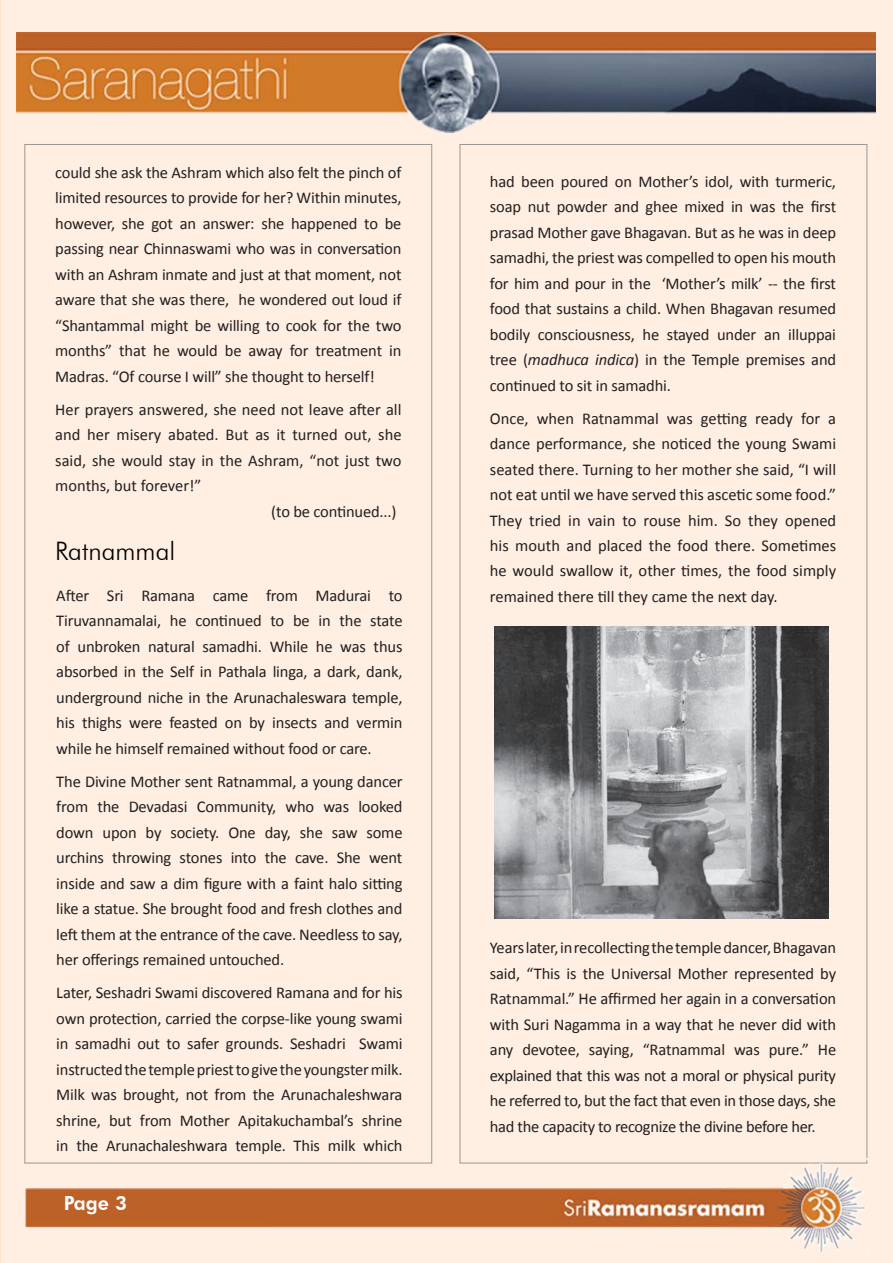
<style>
.page{position:relative;width:893px;height:1263px;background:#feefe2}
.page>*{position:absolute;margin:0;border:0;box-sizing:border-box;transform-origin:0 0}
.Body_text_first{font:300 25.5px "Futura BT";color:#000}
.Body_text_first-2{font:800 19.5px "Futura BT";color:#fff}
.Body_text_first-3{font:16.5px/25.5px "Calibri";letter-spacing:-.01em;color:#231f20;text-align:justify}
.s1{font-style:italic}
</style>
<div class="page">
<img style="left:495px;top:626px;width:333px;height:292px">
<img style="left:26px;top:1159px;width:842px;height:97px">
<img style="left:16px;top:33px;width:860px;height:99px">
<p class="Body_text_first-3" style="left:55px;top:159px;width:348px">could she ask the Ashram which also felt the pinch of limited resources to provide for her? Within minutes, however, she got an answer: she happened to be passing near Chinnaswami who was in conversation with an Ashram inmate and just at that moment, not aware that she was there, he wondered out loud if “Shantammal might be willing to cook for the two months” that he would be away for treatment in Madras. “Of course I will” she thought to herself!</p>
<p class="Body_text_first-3" style="left:55px;top:396px;width:348px">Her prayers answered, she need not leave after all and her misery abated. But as it turned out, she said, she would stay in the Ashram, “not just two months, but forever!”</p>
<p class="Body_text_first-3" style="left:271px;top:498px;width:127px">(to be continued...)</p>
<p class="Body_text_first" style="left:55px;top:535px;width:122px">Ratnammal</p>
<p class="Body_text_first-3" style="left:56px;top:582px;width:348px">After Sri Ramana came from Madurai to Tiruvannamalai, he continued to be in the state of unbroken natural samadhi. While he was thus absorbed in the Self in Pathala linga, a dark, dank, underground niche in the Arunachaleswara temple, his thighs were feasted on by insects and vermin while he himself remained without food or care.</p>
<p class="Body_text_first-3" style="left:56px;top:768px;width:348px">The Divine Mother sent Ratnammal, a young dancer from the Devadasi Community, who was looked down upon by society. One day, she saw some urchins throwing stones into the cave. She went inside and saw a dim figure with a faint halo sitting like a statue. She brought food and fresh clothes and left them at the entrance of the cave. Needless to say, her offerings remained untouched.</p>
<p class="Body_text_first-3" style="left:56px;top:980px;width:348px">Later, Seshadri Swami discovered Ramana and for his own protection, carried the corpse-like young swami in samadhi out to safer grounds. Seshadri Swami instructed the temple priest to give the youngster milk.<br>Milk was brought, not from the Arunachaleshwara shrine, but from Mother Apitakuchambal’s shrine in the Arunachaleshwara temple. This milk which</p>
<p class="Body_text_first-2" style="left:64px;top:1191px;width:65px">Page 3</p>
<p class="Body_text_first-3" style="left:490px;top:168px;width:348px">had been poured on Mother’s idol, with turmeric, soap nut powder and ghee mixed in was the first prasad Mother gave Bhagavan. But as he was in deep samadhi, the priest was compelled to open his mouth for him and pour in the ‘Mother’s milk’ -- the first food that sustains a child. When Bhagavan resumed bodily consciousness, he stayed under an illuppai tree (<span class="s1">madhuca indica</span>) in the Temple premises and continued to sit in samadhi.</p>
<p class="Body_text_first-3" style="left:490px;top:405px;width:348px">Once, when Ratnammal was getting ready for a dance performance, she noticed the young Swami seated there. Turning to her mother she said, “I will not eat until we have served this ascetic some food.” They tried in vain to rouse him. So they opened his mouth and placed the food there. Sometimes he would swallow it, other times, the food simply remained there till they came the next day.</p>
<p class="Body_text_first-3" style="left:490px;top:935px;width:348px">Years later, in recollecting the temple dancer, Bhagavan said, “This is the Universal Mother represented by Ratnammal.” He affirmed her again in a conversation with Suri Nagamma in a way that he never did with any devotee, saying, “Ratnammal was pure.” He explained that this was not a moral or physical purity he referred to, but the fact that even in those days, she had the capacity to recognize the divine before her.</p>
</div>
